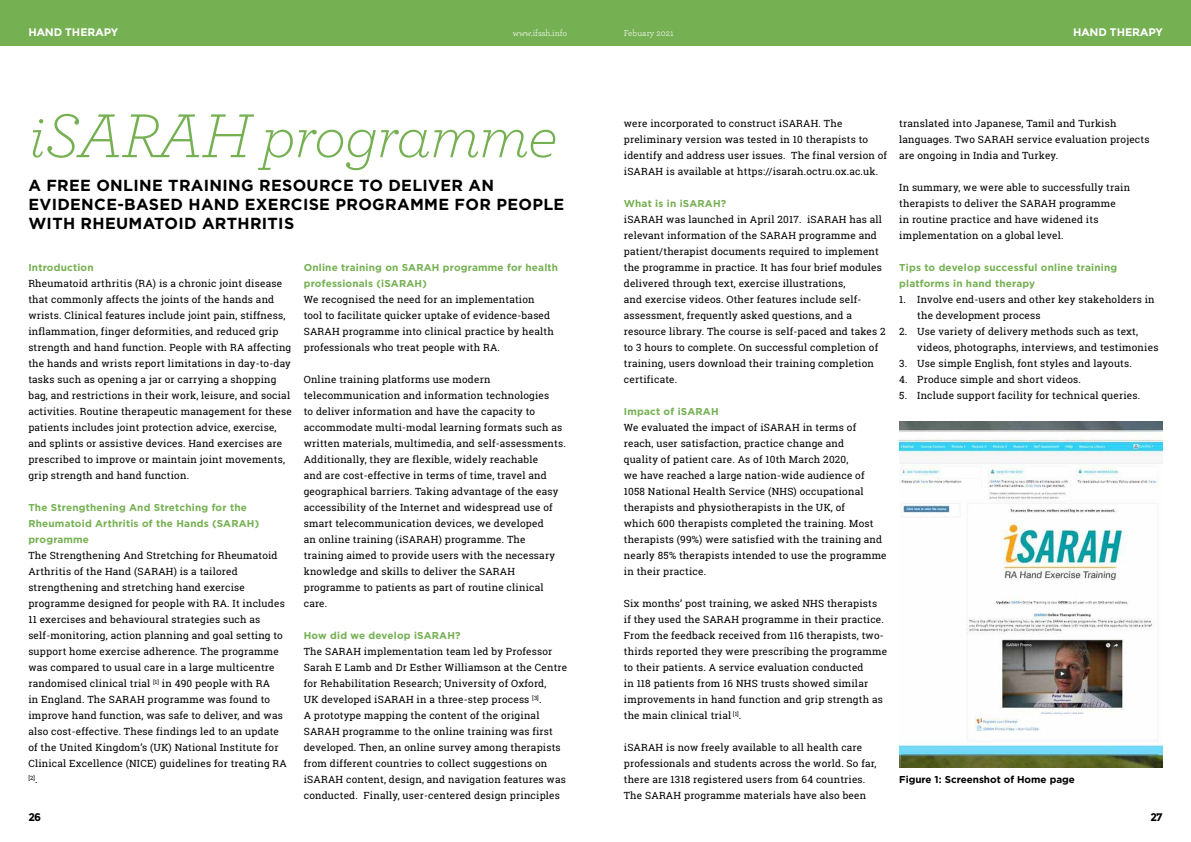
<style>
.page{position:relative;width:1191px;height:842px;background:#fff}
.page>*{position:absolute;margin:0;border:0;box-sizing:border-box;transform-origin:0 0}
.t1{font:italic 300 65px "Archer Pro";letter-spacing:-.02em;color:#75b052}
.t2{font:700 16px/19px "Gotham";letter-spacing:.02em;color:#000}
.t3{font:700 11px "Montserrat";color:#fff}
.t4{font:700 11px "Montserrat";color:#000}
.t5{font:10px/16px "Roboto Slab";letter-spacing:.02em;color:#000}
.t6{font:700 10px/16px "Gotham";letter-spacing:.02em;color:#75b052}
.t7{font:700 10px "Gotham";color:#000}
.t8{font:9px "Archer Pro";color:#fff}
.t9{font:5.8px "Roboto Slab";color:#000}
.s1{font-size:10px}
</style>
<div class="page">
<div style="left:0;top:0;width:595px;height:45px;background:#75b052"></div>
<div style="left:595px;top:0;width:596px;height:45px;background:#75b052"></div>
<img style="left:899px;top:421px;width:263px;height:346px">
<p class="t3" style="left:28px;top:26px;width:91px">HAND THERAPY</p>
<p class="t8" style="left:513px;top:26px;width:56px">www.ifssh.info</p>
<p class="t8" style="left:624px;top:26px;width:51px">Febuary 2021</p>
<p class="t3" style="left:1073px;top:26px;width:91px">HAND THERAPY</p>
<h1 class="t1" style="left:28px;top:91px;width:531px">iSARAH programme</h1>
<h2 class="t2" style="left:28px;top:176px;width:537px">A FREE ONLINE TRAINING RESOURCE TO DELIVER AN<br>EVIDENCE-BASED HAND EXERCISE PROGRAMME FOR PEOPLE<br>WITH RHEUMATOID ARTHRITIS</h2>
<p class="t6" style="left:28px;top:260px;width:67px">Introduction</p>
<p class="t5" style="left:28px;top:275px;width:265px">Rheumatoid arthritis (RA) is a chronic joint disease that commonly affects the joints of the hands and wrists. Clinical features include joint pain, stiffness, inflammation, finger deformities, and reduced grip strength and hand function. People with RA affecting the hands and wrists report limitations in day-to-day tasks such as opening a jar or carrying a shopping bag, and restrictions in their work, leisure, and social activities. Routine therapeutic management for these patients includes joint protection advice, exercise, and splints or assistive devices. Hand exercises are prescribed to improve or maintain joint movements, grip strength and hand function.</p>
<p class="t6" style="left:28px;top:500px;width:232px">The Strengthening And Stretching for the<br>Rheumatoid Arthritis of the Hands (SARAH) programme</p>
<p class="t5" style="left:28px;top:547px;width:260px">The Strengthening And Stretching for Rheumatoid Arthritis of the Hand (SARAH) is a tailored strengthening and stretching hand exercise programme designed for people with RA. It includes 11 exercises and behavioural strategies such as self-monitoring, action planning and goal setting to support home exercise adherence. The programme was compared to usual care in a large multicentre randomised clinical trial <sup>[1]</sup> in 490 people with RA<br>in England. The SARAH programme was found to improve hand function, was safe to deliver, and was also cost-effective. These findings led to an update of the United Kingdom’s (UK) National Institute for Clinical Excellence (NICE) guidelines for treating RA</p>
<p class="t9" style="left:28px;top:774px;width:11px">[2]<span class="s1">.</span></p>
<p class="t6" style="left:304px;top:260px;width:256px">Online training on SARAH programme for health professionals (iSARAH)</p>
<p class="t5" style="left:304px;top:291px;width:252px">We recognised the need for an implementation tool to facilitate quicker uptake of evidence-based SARAH programme into clinical practice by health professionals who treat people with RA.</p>
<p class="t5" style="left:304px;top:371px;width:263px">Online training platforms use modern telecommunication and information technologies<br>to deliver information and have the capacity to accommodate multi-modal learning formats such as written materials, multimedia, and self-assessments.<br>Additionally, they are flexible, widely reachable<br>and are cost-effective in terms of time, travel and geographical barriers. Taking advantage of the easy accessibility of the Internet and widespread use of smart telecommunication devices, we developed<br>an online training (iSARAH) programme. The training aimed to provide users with the necessary knowledge and skills to deliver the SARAH programme to patients as part of routine clinical care.</p>
<p class="t6" style="left:304px;top:628px;width:158px">How did we develop iSARAH?</p>
<p class="t5" style="left:304px;top:643px;width:265px">The SARAH implementation team led by Professor Sarah E Lamb and Dr Esther Williamson at the Centre for Rehabilitation Research; University of Oxford,<br>UK developed iSARAH in a three-step process <sup>[3]</sup>.<br>A prototype mapping the content of the original SARAH programme to the online training was first developed. Then, an online survey among therapists from different countries to collect suggestions on iSARAH content, design, and navigation features was conducted. Finally, user-centered design principles</p>
<p class="t5" style="left:624px;top:115px;width:265px">were incorporated to construct iSARAH. The preliminary version was tested in 10 therapists to identify and address user issues. The final version of iSARAH is available at https://isarah.octru.ox.ac.uk.</p>
<p class="t6" style="left:624px;top:196px;width:104px">What is in iSARAH?</p>
<p class="t5" style="left:624px;top:211px;width:263px">iSARAH was launched in April 2017. iSARAH has all relevant information of the SARAH programme and patient/therapist documents required to implement the programme in practice. It has four brief modules delivered through text, exercise illustrations,<br>and exercise videos. Other features include self&shy;assessment, frequently asked questions, and a resource library. The course is self-paced and takes 2 to 3 hours to complete. On successful completion of training, users download their training completion certificate.</p>
<p class="t6" style="left:624px;top:404px;width:96px">Impact of iSARAH</p>
<p class="t5" style="left:624px;top:419px;width:264px">We evaluated the impact of iSARAH in terms of reach, user satisfaction, practice change and<br>quality of patient care. As of 10th March 2020,<br>we have reached a large nation-wide audience of 1058 National Health Service (NHS) occupational therapists and physiotherapists in the UK, of<br>which 600 therapists completed the training. Most therapists (99%) were satisfied with the training and nearly 85% therapists intended to use the programme in their practice.</p>
<p class="t5" style="left:624px;top:595px;width:265px">Six months’ post training, we asked NHS therapists<br>if they used the SARAH programme in their practice.<br>From the feedback received from 116 therapists, two&shy;thirds reported they were prescribing the programme to their patients. A service evaluation conducted<br>in 118 patients from 16 NHS trusts showed similar improvements in hand function and grip strength as the main clinical trial <sup>[1]</sup>.</p>
<p class="t5" style="left:624px;top:739px;width:254px">iSARAH is now freely available to all health care professionals and students across the world. So far, there are 1318 registered users from 64 countries.<br>The SARAH programme materials have also been</p>
<p class="t5" style="left:899px;top:115px;width:252px">translated into Japanese, Tamil and Turkish languages. Two SARAH service evaluation projects are ongoing in India and Turkey.</p>
<p class="t5" style="left:899px;top:179px;width:232px">In summary, we were able to successfully train therapists to deliver the SARAH programme<br>in routine practice and have widened its implementation on a global level.</p>
<p class="t6" style="left:899px;top:260px;width:219px">Tips to develop successful online training platforms in hand therapy</p>
<p class="t5" style="left:917px;top:291px;width:239px;text-indent:-18px">1. Involve end-users and other key stakeholders in the development process</p>
<p class="t5" style="left:917px;top:323px;width:243px;text-indent:-18px">2. Use variety of delivery methods such as text, videos, photographs, interviews, and testimonies</p>
<p class="t5" style="left:899px;top:355px;width:234px">3. Use simple English, font styles and layouts.</p>
<p class="t5" style="left:899px;top:371px;width:183px">4. Produce simple and short videos.</p>
<p class="t5" style="left:899px;top:387px;width:242px">5. Include support facility for technical queries.</p>
<p class="t7" style="left:899px;top:773px;width:177px">Figure 1: Screenshot of Home page</p>
<p class="t4" style="left:28px;top:811px;width:14px">26</p>
<p class="t4" style="left:1150px;top:811px;width:14px">27</p>
</div>
